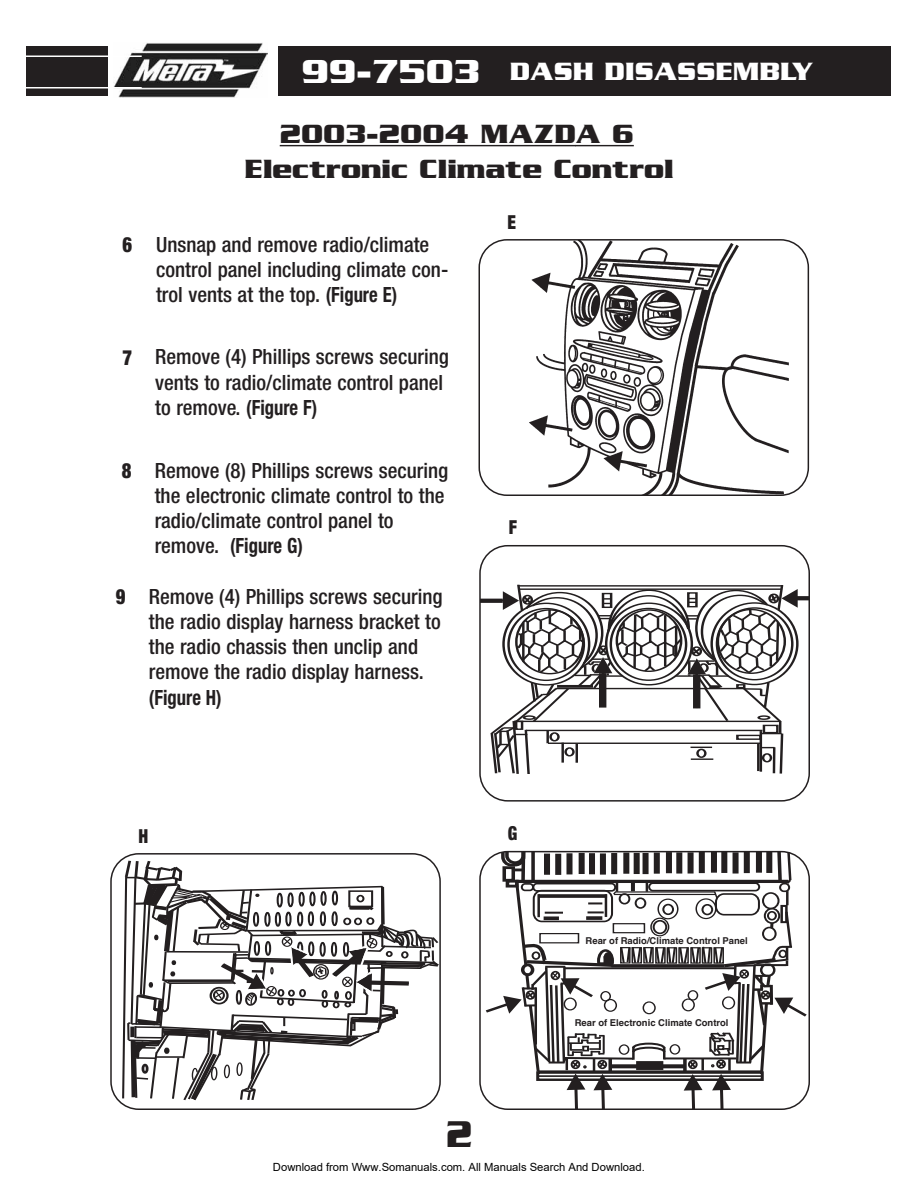
<style>
.page{position:relative;width:918px;height:1188px;background:#fff}
.page>*{position:absolute;margin:0;border:0;box-sizing:border-box;transform-origin:0 0}
.t1{font:700 40.2px "Serpentine ICG";color:#231f20;scale:.87 1}
.t2{font:700 28.5px/35px "Serpentine ICG";color:#231f20;text-align:center}
.t3{font:700 27px "Serpentine ICG";color:#fff}
.t4{font:500 condensed 21px/25.2px "Helvetica Neue";color:#231f20}
.t5{font:700 condensed 21px "Helvetica Neue";color:#231f20;scale:.89 1}
.t6{font:900 condensed 21px "Helvetica Neue";color:#231f20;scale:.89 1}
.t7{font:900 condensed 19.35px "Helvetica Neue";color:#231f20;scale:.89 1}
.t8{font:11.25px "Arial";color:#000}
.t9{font:700 9.45px "Helvetica";color:#231f20}
.s1{font-size:36px}
.s2{font-weight:700}
</style>
<div class="page">
<div style="left:27px;top:47px;width:864px;height:49px;background:#231f20"></div>
<div style="left:109px;top:27px;width:169px;height:88px;background:#fff"></div>
<img style="left:114px;top:43px;width:154px;height:55px">
<hr style="left:10px;top:56px;width:132px;height:1px;background:#fff">
<hr style="left:10px;top:87px;width:132px;height:1px;background:#fff">
<hr style="left:280px;top:145px;width:296px;height:1px;background:#231f20">
<hr style="left:575px;top:145px;width:59px;height:1px;background:#231f20">
<svg style="left:479px;top:545px;width:331px;height:257px"></svg>
<svg style="left:479px;top:851px;width:331px;height:259px"></svg>
<svg style="left:110px;top:853px;width:331px;height:257px"></svg>
<svg style="left:478px;top:239px;width:331px;height:257px"></svg>
<p class="t3" style="left:301px;top:55px;width:514px"><span class="s1">99-7503</span> DASH DISASSEMBLY</p>
<h2 class="t2" style="left:244px;top:115px;width:431px">2003-2004 MAZDA 6<br>Electronic Climate Control</h2>
<p class="t6" style="left:122px;top:237px;width:12px">6</p>
<p class="t6" style="left:122px;top:350px;width:12px">7</p>
<p class="t4" style="left:156px;top:233px;width:294px">Unsnap and remove radio/climate control panel including climate con&shy;trol vents at the top. <span class="s2">(Figure E)</span></p>
<p class="t4" style="left:155px;top:346px;width:295px">Remove (4) Phillips screws securing vents to radio/climate control panel to remove. <span class="s2">(Figure F)</span></p>
<p class="t6" style="left:122px;top:463px;width:12px">8</p>
<p class="t6" style="left:116px;top:589px;width:12px">9</p>
<p class="t4" style="left:155px;top:460px;width:295px">Remove (8) Phillips screws securing the electronic climate control to the radio/climate control panel to remove. <span class="s2">(Figure G)</span></p>
<p class="t4" style="left:149px;top:586px;width:295px">Remove (4) Phillips screws securing the radio display harness bracket to the radio chassis then unclip and remove the radio display harness.</p>
<p class="t5" style="left:149px;top:690px;width:83px">(Figure H)</p>
<p class="t7" style="left:139px;top:830px;width:13px">H</p>
<p class="t7" style="left:507px;top:216px;width:11px">E</p>
<p class="t7" style="left:509px;top:520px;width:11px">F</p>
<p class="t7" style="left:508px;top:827px;width:12px">G</p>
<h1 class="t1" style="left:446px;top:1110px;width:32px">2</h1>
<p class="t9" style="left:586px;top:936px;width:164px">Rear of Radio/Climate Control Panel</p>
<p class="t9" style="left:575px;top:1017px;width:155px">Rear of Electronic Climate Control</p>
<p class="t8" style="left:273px;top:1160px;width:373px">Download from Www.Somanuals.com. All Manuals Search And Download.</p>
</div>
